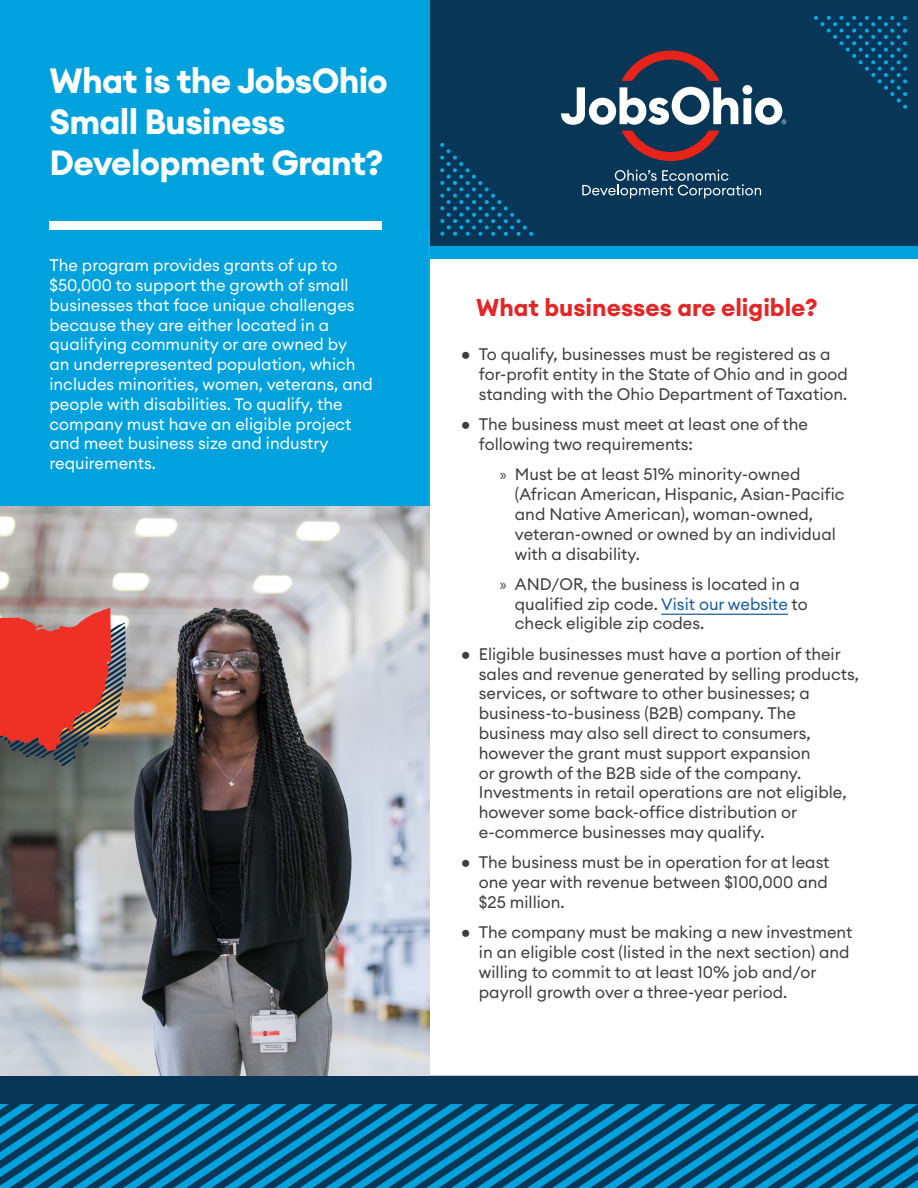
<style>
.page{position:relative;width:918px;height:1188px;background:#fff}
.page>*{position:absolute;margin:0;border:0;box-sizing:border-box;transform-origin:0 0}
.t1{font:700 34.5px/41.4px "Euclid Circular A";letter-spacing:-.02em;color:#fff}
.Body_copy{font:700 24px "Euclid Circular A";color:#e32626}
.t2{font:16.5px/19.8px "Euclid Circular A";color:#3e3e3f}
._1st_level_bullet{font:16.5px/19.8px "Euclid Circular A";color:#fff}
.s1{font-family:"Arial Narrow"}
.s2{font-family:"Myriad Pro"}
.s3{color:#175d9e}
</style>
<div class="page">
<div style="left:430px;top:0;width:488px;height:247px;background:#073657"></div>
<div style="left:0;top:0;width:430px;height:1081px;background:#00a2dd"></div>
<hr style="left:661px;top:614px;width:127px;height:1px;background:#175d9e">
<svg style="left:0;top:1076px;width:918px;height:112px"></svg>
<svg style="left:621px;top:131px;width:99px;height:30px"></svg>
<svg style="left:561px;top:51px;width:225px;height:74px"></svg>
<svg style="left:582px;top:170px;width:179px;height:28px"></svg>
<div style="left:0;top:247px;width:918px;height:12px;background:#00a2dd"></div>
<div style="left:50px;top:221px;width:332px;height:9px;background:#fff"></div>
<hr style="left:429px;top:230px;width:1px;height:793px;background:#00aeef">
<img style="left:0;top:507px;width:430px;height:569px">
<svg style="left:440px;top:143px;width:93px;height:93px"></svg>
<svg style="left:814px;top:16px;width:93px;height:93px"></svg>
<svg style="left:0;top:608px;width:125px;height:159px"></svg>
<p class="t1" style="left:50px;top:60px;width:340px">What is the JobsOhio</p>
<p class="t1" style="left:50px;top:101px;width:336px">Small Business<br>Development Grant?</p>
<p class="_1st_level_bullet" style="left:50px;top:255px;width:325px">The program provides grants of up to $50,000 to support the growth of small businesses that face unique challenges because they are either located in a qualifying community or are owned by<br>an underrepresented population, which includes minorities, women, veterans, and people with disabilities. To qualify, the company must have an eligible project and meet business size and industry requirements.</p>
<p class="Body_copy" style="left:476px;top:292px;width:343px">What businesses are eligible?</p>
<p class="t2" style="left:479px;top:344px;width:370px;text-indent:-18px"><span class="s1">●</span> To qualify, businesses must be registered as a for-profit entity in the State of Ohio and in good standing with the Ohio Department of Taxation.</p>
<p class="t2" style="left:479px;top:414px;width:331px;text-indent:-18px"><span class="s1">●</span> The business must meet at least one of the following two requirements:</p>
<p class="t2" style="left:515px;top:464px;width:331px;text-indent:-15px"><span class="s2">»</span> Must be at least 51% minority-owned (African American, Hispanic, Asian-Pacific and Native American), woman-owned, veteran-owned or owned by an individual with a disability.</p>
<p class="t2" style="left:515px;top:574px;width:294px;text-indent:-15px"><span class="s2">»</span> AND/OR, the business is located in a qualified zip code. <span class="s3">Visit our website</span> to check eligible zip codes.</p>
<p class="t2" style="left:479px;top:644px;width:382px;text-indent:-18px"><span class="s1">●</span> Eligible businesses must have a portion of their sales and revenue generated by selling products, services, or software to other businesses; a business-to-business (B2B) company. The business may also sell direct to consumers, however the grant must support expansion<br>or growth of the B2B side of the company.<br>Investments in retail operations are not eligible, however some back-office distribution or e-commerce businesses may qualify.</p>
<p class="t2" style="left:479px;top:852px;width:352px;text-align:justify;text-indent:-18px"><span class="s1">●</span> The business must be in operation for at least one year with revenue between $100,000 and $25 million.</p>
<p class="t2" style="left:479px;top:922px;width:375px;text-indent:-18px"><span class="s1">●</span> The company must be making a new investment in an eligible cost (listed in the next section) and willing to commit to at least 10% job and/or payroll growth over a three-year period.</p>
</div>
